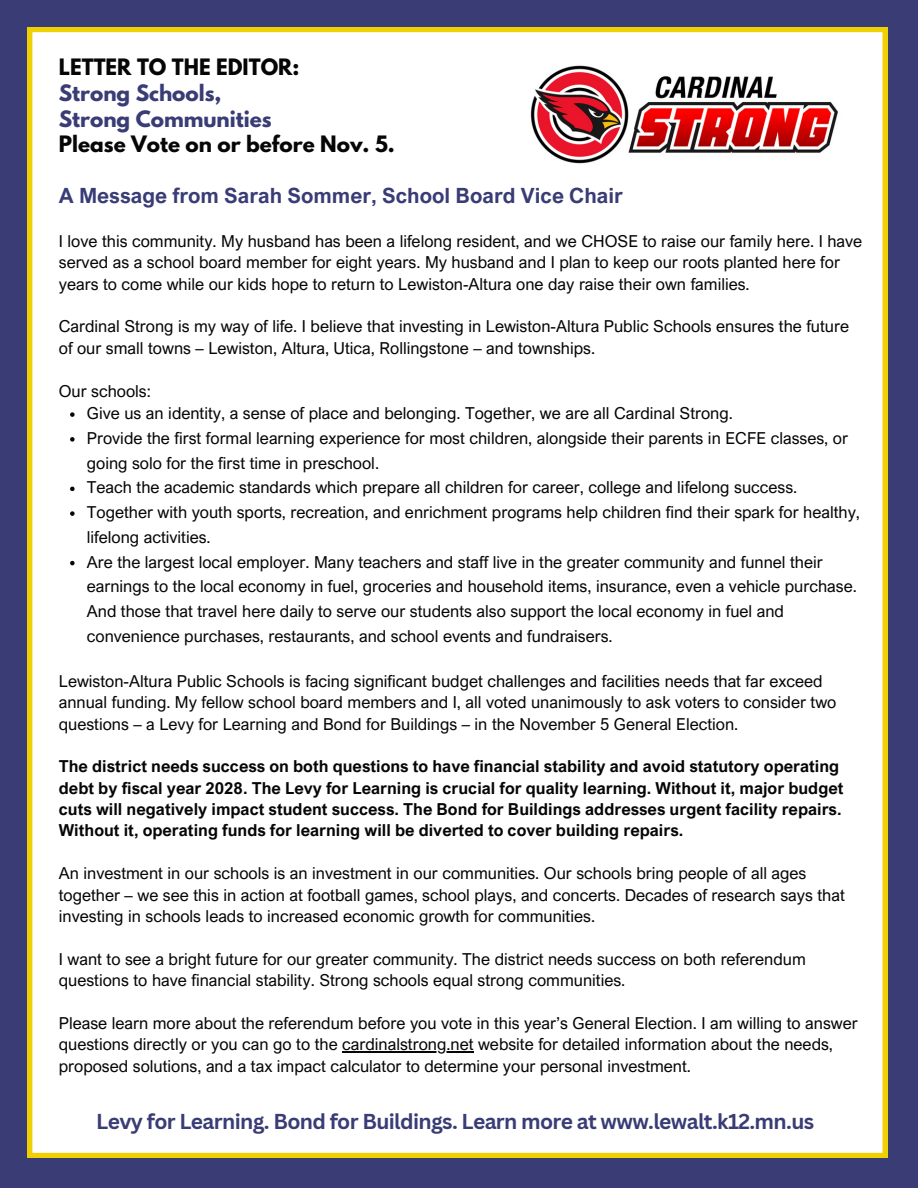
<style>
.page{position:relative;width:918px;height:1188px;background:#393c75}
.page>*{position:absolute;margin:0;border:0;box-sizing:border-box;transform-origin:0 0}
.t1{font:700 21px "Canva Sans";letter-spacing:-.03em;color:#393c75}
.t2{font:700 21px "Arial Nova";color:#393c75}
.t3{font:700 19.95px/25.8px "League Spartan";color:#060606}
.t4{font:16.5px/21.3px "Arial Nova";color:#060606}
.t5{font:700 16.5px/21.3px "Arial Nova";color:#060606}
.s1{color:#393c75}
</style>
<div class="page">
<div style="left:28px;top:28px;width:859px;height:1129px;background:#fff"></div>
<img style="left:513px;top:59px;width:342px;height:111px">
<svg style="left:70px;top:412px;width:5px;height:5px"></svg>
<svg style="left:70px;top:437px;width:5px;height:5px"></svg>
<svg style="left:70px;top:487px;width:5px;height:4px"></svg>
<svg style="left:70px;top:511px;width:5px;height:5px"></svg>
<svg style="left:70px;top:561px;width:5px;height:4px"></svg>
<hr style="left:342px;top:1051px;width:132px;height:1px;background:#060606">
<h1 class="t3" style="left:59px;top:56px;width:338px">LETTER TO THE EDITOR:<br><span class="s1">Strong Schools,<br>Strong Communities<br></span>Please Vote on or before Nov. 5.</h1>
<h1 class="t2" style="left:59px;top:183px;width:566px">A Message from Sarah Sommer, School Board Vice Chair</h1>
<p class="t4" style="left:59px;top:230px;width:805px">I love this community. My husband has been a lifelong resident, and we CHOSE to raise our family here. I have served as a school board member for eight years. My husband and I plan to keep our roots planted here for years to come while our kids hope to return to Lewiston-Altura one day raise their own families.</p>
<p class="t4" style="left:59px;top:316px;width:792px">Cardinal Strong is my way of life. I believe that investing in Lewiston-Altura Public Schools ensures the future of our small towns – Lewiston, Altura, Utica, Rollingstone – and townships.</p>
<p class="t4" style="left:59px;top:380px;width:94px">Our schools:</p>
<p class="t4" style="left:87px;top:402px;width:648px">Give us an identity, a sense of place and belonging. Together, we are all Cardinal Strong.</p>
<p class="t4" style="left:87px;top:425px;width:763px;line-height:24.8px">Provide the first formal learning experience for most children, alongside their parents in ECFE classes, or going solo for the first time in preschool.</p>
<p class="t4" style="left:87px;top:476px;width:712px">Teach the academic standards which prepare all children for career, college and lifelong success.</p>
<p class="t4" style="left:87px;top:500px;width:775px;line-height:24.8px">Together with youth sports, recreation, and enrichment programs help children find their spark for healthy, lifelong activities.</p>
<p class="t4" style="left:87px;top:549px;width:771px;line-height:24.8px">Are the largest local employer. Many teachers and staff live in the greater community and funnel their earnings to the local economy in fuel, groceries and household items, insurance, even a vehicle purchase.<br>And those that travel here daily to serve our students also support the local economy in fuel and convenience purchases, restaurants, and school events and fundraisers.</p>
<p class="t4" style="left:59px;top:670px;width:779px">Lewiston-Altura Public Schools is facing significant budget challenges and facilities needs that far exceed annual funding. My fellow school board members and I, all voted unanimously to ask voters to consider two questions – a Levy for Learning and Bond for Buildings – in the November 5 General Election.</p>
<p class="t5" style="left:59px;top:755px;width:786px">The district needs success on both questions to have financial stability and avoid statutory operating debt by fiscal year 2028. The Levy for Learning is crucial for quality learning. Without it, major budget cuts will negatively impact student success. The Bond for Buildings addresses urgent facility repairs.<br>Without it, operating funds for learning will be diverted to cover building repairs.</p>
<p class="t4" style="left:59px;top:862px;width:788px">An investment in our schools is an investment in our communities. Our schools bring people of all ages together – we see this in action at football games, school plays, and concerts. Decades of research says that investing in schools leads to increased economic growth for communities.</p>
<p class="t4" style="left:59px;top:948px;width:748px">I want to see a bright future for our greater community. The district needs success on both referendum questions to have financial stability. Strong schools equal strong communities.</p>
<p class="t4" style="left:59px;top:1012px;width:801px">Please learn more about the referendum before you vote in this year’s General Election. I am willing to answer questions directly or you can go to the cardinalstrong.net website for detailed information about the needs,</p>
<p class="t4" style="left:59px;top:1055px;width:634px">proposed solutions, and a tax impact calculator to determine your personal investment.</p>
<p class="t1" style="left:96px;top:1107px;width:719px">Levy for Learning. Bond for Buildings. Learn more at www.lewalt.k12.mn.us</p>
</div>
